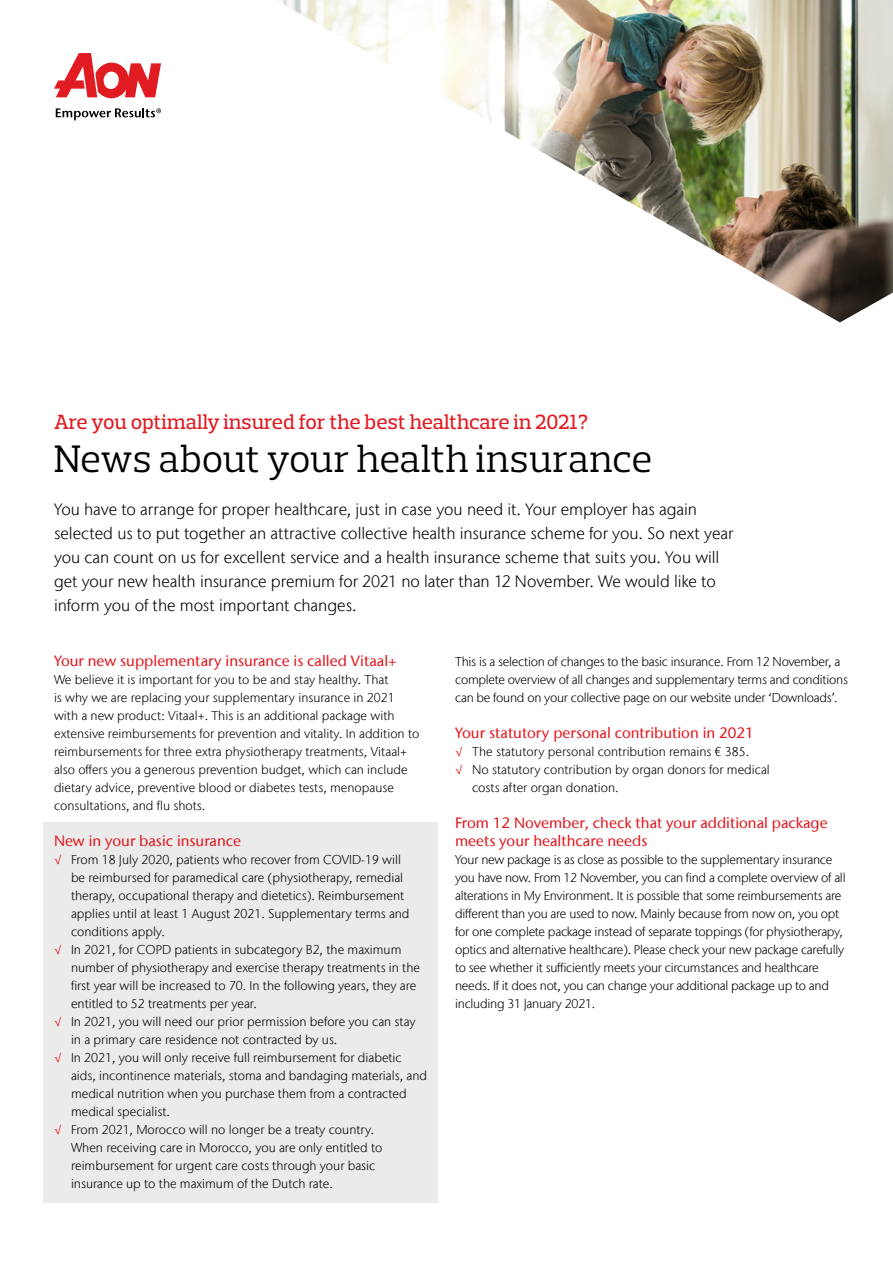
<style>
.page{position:relative;width:893px;height:1263px;background:#fff}
.page>*{position:absolute;margin:0;border:0;box-sizing:border-box;transform-origin:0 0}
.t1{font:39px "Prelo Slab";letter-spacing:-.005em;color:#000}
.t2{font:500 21px "Prelo Slab";letter-spacing:.005em;color:#e11b22}
.t3{font:300 16.5px/24px "Stone Sans IIITC Com";letter-spacing:-.005em;color:#000}
.t4{font:500 15px/18px "Stone Sans IIITC Com";color:#e11b22}
.t5{font:300 12.75px/18px "Stone Sans IIITC Com";color:#000}
.t6{font:300 12.75px/18px "Stone Sans IIITC Com";letter-spacing:-.02em;color:#000}
.s1{color:#e11b22}
</style>
<div class="page">
<div style="left:43px;top:822px;width:395px;height:381px;background:#ebebec"></div>
<svg style="left:54px;top:53px;width:107px;height:45px"></svg>
<svg style="left:56px;top:108px;width:105px;height:12px"></svg>
<img style="left:277px;top:0;width:616px;height:322px">
<h2 class="t2" style="left:54px;top:409px;width:536px">Are you optimally insured for the best healthcare in 2021?</h2>
<h1 class="t1" style="left:54px;top:435px;width:599px">News about your health insurance</h1>
<p class="t3" style="left:54px;top:497px;width:681px">You have to arrange for proper healthcare, just in case you need it. Your employer has again selected us to put together an attractive collective health insurance scheme for you. So next year you can count on us for excellent service and a health insurance scheme that suits you. You will get your new health insurance premium for 2021 no later than 12 November. We would like to inform you of the most important changes.</p>
<p class="t4" style="left:54px;top:652px;width:344px">Your new supplementary insurance is called Vitaal+</p>
<p class="t5" style="left:54px;top:670px;width:367px">We believe it is important for you to be and stay healthy. That<br>is why we are replacing your supplementary insurance in 2021 with a new product: Vitaal+. This is an additional package with extensive reimbursements for prevention and vitality. In addition to reimbursements for three extra physiotherapy treatments, Vitaal+ also offers you a generous prevention budget, which can include dietary advice, preventive blood or diabetes tests, menopause consultations, and flu shots.</p>
<p class="t4" style="left:54px;top:832px;width:189px">New in your basic insurance</p>
<p class="t5" style="left:54px;top:850px;width:349px"><span class="s1">√</span> From 18 July 2020, patients who recover from COVID-19 will</p>
<p class="t5" style="left:71px;top:868px;width:334px">be reimbursed for paramedical care (physiotherapy, remedial</p>
<p class="t5" style="left:71px;top:886px;width:335px">therapy, occupational therapy and dietetics). Reimbursement</p>
<p class="t5" style="left:71px;top:904px;width:340px">applies until at least 1 August 2021. Supplementary terms and</p>
<p class="t5" style="left:71px;top:922px;width:95px">conditions apply.</p>
<p class="t5" style="left:54px;top:940px;width:349px"><span class="s1">√</span> In 2021, for COPD patients in subcategory B2, the maximum</p>
<p class="t5" style="left:71px;top:958px;width:351px">number of physiotherapy and exercise therapy treatments in the</p>
<p class="t5" style="left:71px;top:976px;width:347px">first year will be increased to 70. In the following years, they are</p>
<p class="t5" style="left:71px;top:994px;width:187px">entitled to 52 treatments per year.</p>
<p class="t5" style="left:54px;top:1012px;width:363px"><span class="s1">√</span> In 2021, you will need our prior permission before you can stay</p>
<p class="t5" style="left:71px;top:1030px;width:268px">in a primary care residence not contracted by us.</p>
<p class="t5" style="left:54px;top:1048px;width:349px"><span class="s1">√</span> In 2021, you will only receive full reimbursement for diabetic</p>
<p class="t5" style="left:71px;top:1066px;width:358px">aids, incontinence materials, stoma and bandaging materials, and</p>
<p class="t5" style="left:71px;top:1085px;width:337px">medical nutrition when you purchase them from a contracted</p>
<p class="t5" style="left:71px;top:1103px;width:101px">medical specialist.</p>
<p class="t5" style="left:54px;top:1121px;width:322px"><span class="s1">√</span> From 2021, Morocco will no longer be a treaty country.</p>
<p class="t5" style="left:71px;top:1139px;width:313px">When receiving care in Morocco, you are only entitled to</p>
<p class="t5" style="left:71px;top:1157px;width:306px">reimbursement for urgent care costs through your basic</p>
<p class="t5" style="left:71px;top:1175px;width:263px">insurance up to the maximum of the Dutch rate.</p>
<p class="t6" style="left:455px;top:653px;width:394px">This is a selection of changes to the basic insurance. From 12 November, a complete overview of all changes and supplementary terms and conditions can be found on your collective page on our website under ‘Downloads’.</p>
<p class="t4" style="left:455px;top:724px;width:300px">Your statutory personal contribution in 2021</p>
<p class="t5" style="left:455px;top:742px;width:296px"><span class="s1">√</span> The statutory personal contribution remains € 385.</p>
<p class="t5" style="left:455px;top:760px;width:316px"><span class="s1">√</span> No statutory contribution by organ donors for medical</p>
<p class="t5" style="left:472px;top:778px;width:148px">costs after organ donation.</p>
<p class="t4" style="left:455px;top:814px;width:374px">From 12 November, check that your additional package meets your healthcare needs</p>
<p class="t6" style="left:455px;top:850px;width:392px">Your new package is as close as possible to the supplementary insurance you have now. From 12 November, you can find a complete overview of all alterations in My Environment. It is possible that some reimbursements are different than you are used to now. Mainly because from now on, you opt for one complete package instead of separate toppings (for physiotherapy, optics and alternative healthcare). Please check your new package carefully to see whether it sufficiently meets your circumstances and healthcare needs. If it does not, you can change your additional package up to and including 31 January 2021.</p>
</div>
